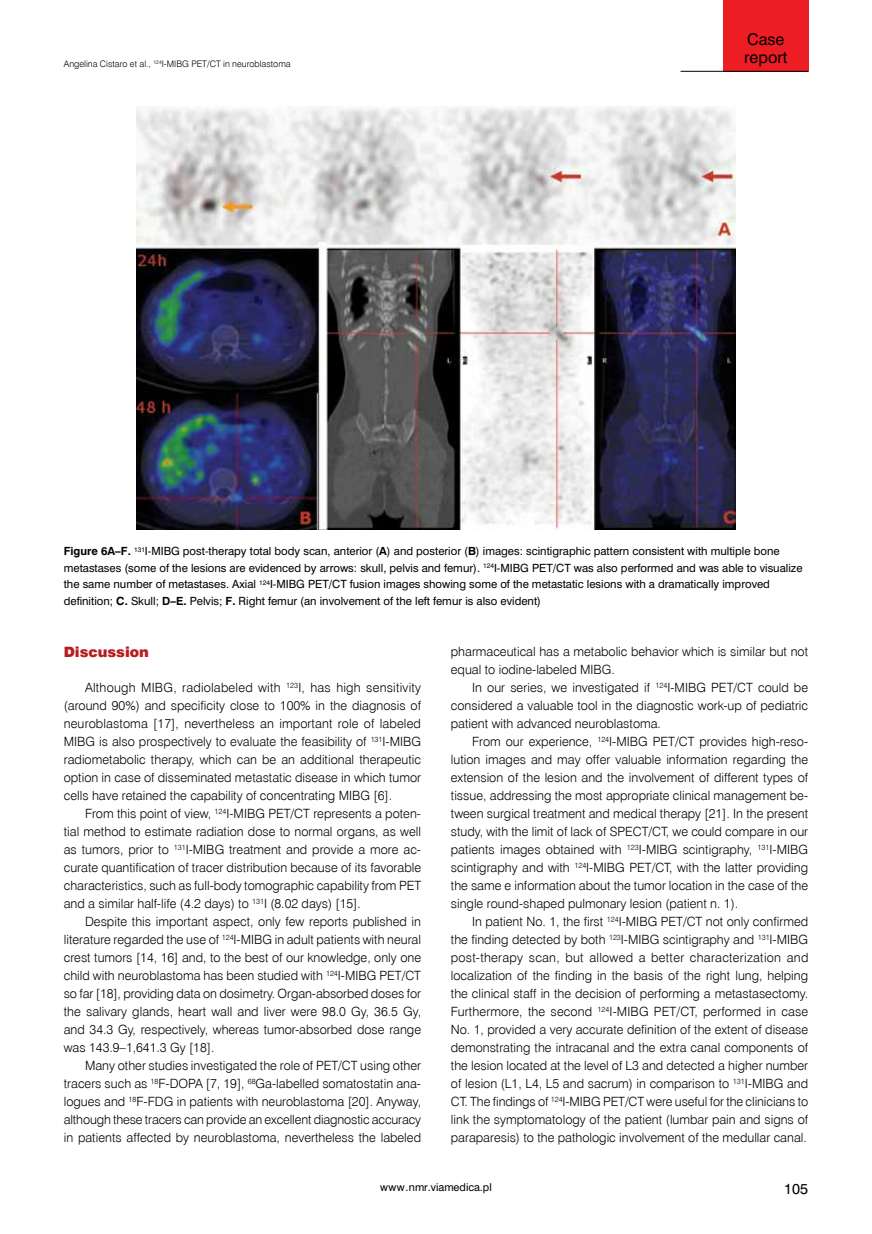
<style>
.page{position:relative;width:872px;height:1234px;background:#fff}
.page>*{position:absolute;margin:0;border:0;box-sizing:border-box;transform-origin:0 0}
.t1{font:15px/18px "Swis 721 PL";color:#000}
.t2{font:14.25px "Swis 721 Blk EU";color:#b61d22}
.t3{font:13.5px "Swis 721 PL";color:#000}
.t4{font:12.75px/18px "Swis 721 Lt EU";color:#000;text-align:justify}
.t5{font:10.5px/16.5px "Swis 721 PL";color:#000}
.t6{font:10.05px "Swis 721 PL";color:#000}
.t7{font:9px "Swis 721 Lt EU";color:#000}
.s1{font-weight:700}
</style>
<div class="page">
<div style="left:723px;top:0;width:85px;height:71px;background:#ed1d24"></div>
<hr style="left:680px;top:71px;width:128px;height:1px;background:#000">
<img style="left:137px;top:106px;width:598px;height:423px">
<p class="t7" style="left:64px;top:58px;width:228px">Angelina Cistaro et al., <sup>124</sup>I-MIBG PET/CT in neuroblastoma</p>
<p class="t1" style="left:744px;top:30px;width:45px">Case report</p>
<p class="t5" style="left:64px;top:542px;width:740px"><span class="s1">Figure 6A–F.</span> <sup>131</sup>I-MIBG post-therapy total body scan, anterior (<span class="s1">A</span>) and posterior (<span class="s1">B</span>) images: scintigraphic pattern consistent with multiple bone metastases (some of the lesions are evidenced by arrows: skull, pelvis and femur). <sup>124</sup>I-MIBG PET/CT was also performed and was able to visualize the same number of metastases. Axial <sup>124</sup>I-MIBG PET/CT fusion images showing some of the metastatic lesions with a dramatically improved definition; <span class="s1">C.</span> Skull; <span class="s1">D–E.</span> Pelvis; <span class="s1">F.</span> Right femur (an involvement of the left femur is also evident)</p>
<p class="t2" style="left:64px;top:642px;width:87px">Discussion</p>
<p class="t4" style="left:64px;top:678px;width:359px;text-indent:21px">Although MIBG, radiolabeled with <sup>123</sup>I, has high sensitivity (around 90%) and specificity close to 100% in the diagnosis of neuroblastoma [17], nevertheless an important role of labeled MIBG is also prospectively to evaluate the feasibility of <sup>131</sup>I-MIBG radiometabolic therapy, which can be an additional therapeutic option in case of disseminated metastatic disease in which tumor cells have retained the capability of concentrating MIBG [6].</p>
<p class="t4" style="left:64px;top:804px;width:359px;text-indent:21px">From this point of view, <sup>124</sup>I-MIBG PET/CT represents a poten&shy;tial method to estimate radiation dose to normal organs, as well as tumors, prior to <sup>131</sup>I-MIBG treatment and provide a more ac&shy;curate quantification of tracer distribution because of its favorable characteristics, such as full-body tomographic capability from PET and a similar half-life (4.2 days) to <sup>131</sup>I (8.02 days) [15].</p>
<p class="t4" style="left:64px;top:912px;width:359px;text-indent:21px">Despite this important aspect, only few reports published in literature regarded the use of <sup>124</sup>I-MIBG in adult patients with neural crest tumors [14, 16] and, to the best of our knowledge, only one child with neuroblastoma has been studied with <sup>124</sup>I-MIBG PET/CT so far [18], providing data on dosimetry. Organ-absorbed doses for the salivary glands, heart wall and liver were 98.0 Gy, 36.5 Gy, and 34.3 Gy, respectively, whereas tumor-absorbed dose range was 143.9–1,641.3 Gy [18].</p>
<p class="t4" style="left:64px;top:1056px;width:359px;text-indent:21px">Many other studies investigated the role of PET/CT using other tracers such as <sup>18</sup>F-DOPA [7, 19], <sup>68</sup>Ga-labelled somatostatin ana&shy;logues and <sup>18</sup>F-FDG in patients with neuroblastoma [20]. Anyway, although these tracers can provide an excellent diagnostic accuracy in patients affected by neuroblastoma, nevertheless the labeled</p>
<p class="t4" style="left:451px;top:642px;width:359px">pharmaceutical has a metabolic behavior which is similar but not equal to iodine-labeled MIBG.</p>
<p class="t4" style="left:451px;top:678px;width:359px;text-indent:21px">In our series, we investigated if <sup>124</sup>I-MIBG PET/CT could be considered a valuable tool in the diagnostic work-up of pediatric patient with advanced neuroblastoma.</p>
<p class="t4" style="left:451px;top:732px;width:359px;text-indent:21px">From our experience, <sup>124</sup>I-MIBG PET/CT provides high-reso&shy;lution images and may offer valuable information regarding the extension of the lesion and the involvement of different types of tissue, addressing the most appropriate clinical management be&shy;tween surgical treatment and medical therapy [21]. In the present study, with the limit of lack of SPECT/CT, we could compare in our patients images obtained with <sup>123</sup>I-MIBG scintigraphy, <sup>131</sup>I-MIBG scintigraphy and with <sup>124</sup>I-MIBG PET/CT, with the latter providing the same e information about the tumor location in the case of the single round-shaped pulmonary lesion (patient n. 1).</p>
<p class="t4" style="left:451px;top:912px;width:359px;text-indent:21px">In patient No. 1, the first <sup>124</sup>I-MIBG PET/CT not only confirmed the finding detected by both <sup>123</sup>I-MIBG scintigraphy and <sup>131</sup>I-MIBG post-therapy scan, but allowed a better characterization and localization of the finding in the basis of the right lung, helping the clinical staff in the decision of performing a metastasectomy.<br>Furthermore, the second <sup>124</sup>I-MIBG PET/CT, performed in case No. 1, provided a very accurate definition of the extent of disease demonstrating the intracanal and the extra canal components of the lesion located at the level of L3 and detected a higher number of lesion (L1, L4, L5 and sacrum) in comparison to <sup>131</sup>I-MIBG and CT. The findings of <sup>124</sup>I-MIBG PET/CT were useful for the clinicians to link the symptomatology of the patient (lumbar pain and signs of paraparesis) to the pathologic involvement of the medullar canal.</p>
<p class="t6" style="left:380px;top:1180px;width:113px">www.nmr.viamedica.pl</p>
<p class="t3" style="left:784px;top:1179px;width:25px">105</p>
</div>
